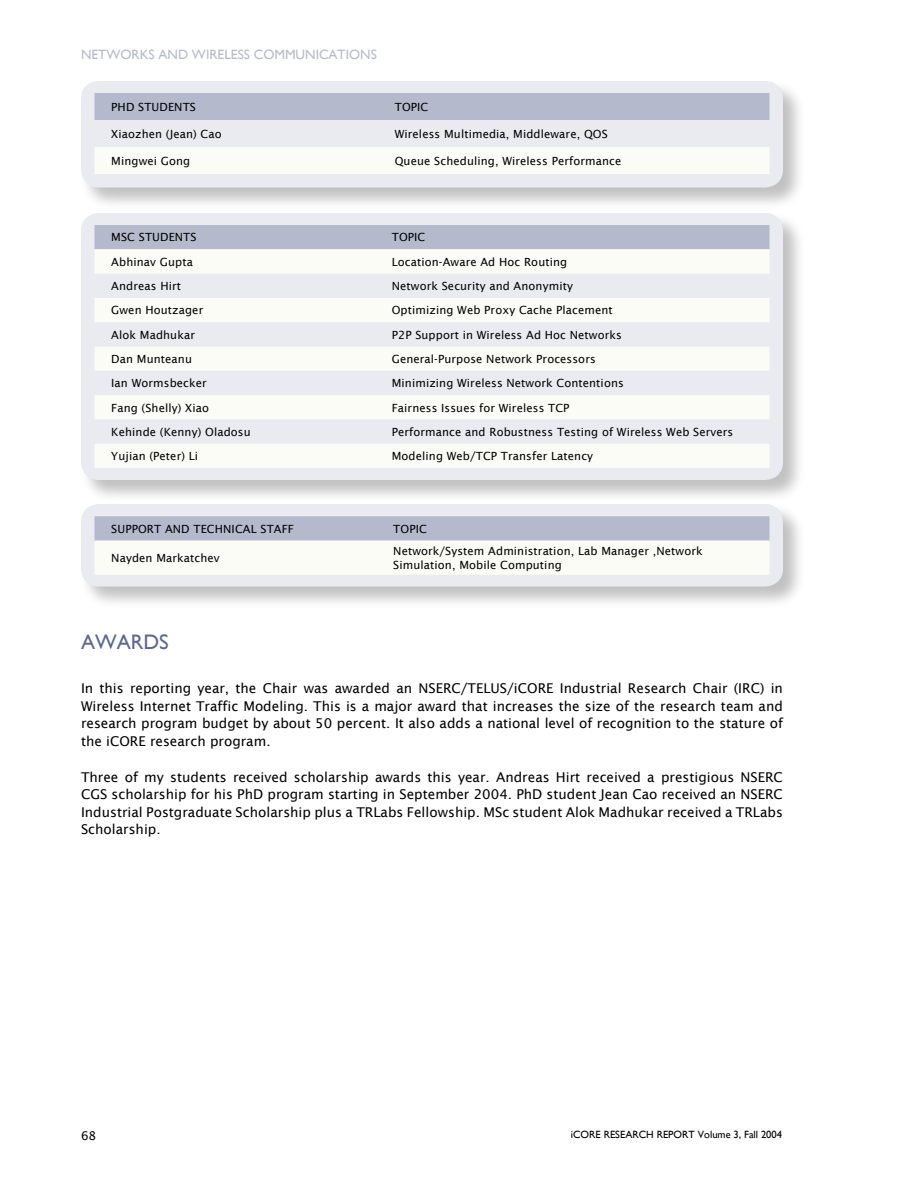
<style>
.page{position:relative;width:918px;height:1188px;background:#fff}
.page>*{position:absolute;margin:0;border:0;box-sizing:border-box;transform-origin:0 0}
.Head1{font:21px "Gill Sans";color:#5e688f}
.Body{font:13.5px/17.5px "Lucida Sans";color:#000;text-align:justify}
.t1{font:13.5px "Gill Sans";color:#b6bbcc}
.t2{font:12px "Lucida Sans";color:#000}
.publications{font:11.25px/13.5px "Lucida Sans";letter-spacing:.01em;color:#000}
.Pub_subhead{font:11.25px "Lucida Sans";letter-spacing:.01em;color:#000}
.t3{font:10.5px "Gill Sans";color:#000}
</style>
<div class="page">
<div style="left:78px;top:501px;width:728px;height:110px;background:#000;opacity:.25"></div>
<div style="left:81px;top:504px;width:702px;height:83px;background:#e9ebf0"></div>
<div style="left:78px;top:210px;width:728px;height:294px;background:#000;opacity:.25"></div>
<div style="left:81px;top:213px;width:702px;height:267px;background:#e9ebf0"></div>
<div style="left:78px;top:78px;width:728px;height:134px;background:#000;opacity:.25"></div>
<div style="left:81px;top:81px;width:702px;height:107px;background:#e9ebf0"></div>
<div style="left:94px;top:93px;width:676px;height:27px;background:#b4b9cb"></div>
<div style="left:94px;top:147px;width:676px;height:27px;background:#fafcf5"></div>
<div style="left:94px;top:225px;width:676px;height:24px;background:#b4b9cb"></div>
<svg style="left:94px;top:249px;width:676px;height:219px;fill:#fafcf5"></svg>
<svg style="left:94px;top:516px;width:676px;height:59px"></svg>
<p class="t1" style="left:81px;top:46px;width:297px">NETWORKS AND WIRELESS COMMUNICATIONS</p>
<p class="Pub_subhead" style="left:111px;top:100px;width:86px">PHD STUDENTS</p>
<p class="Pub_subhead" style="left:395px;top:100px;width:35px">TOPIC</p>
<p class="publications" style="left:111px;top:127px;width:112px">Xiaozhen (Jean) Cao</p>
<p class="publications" style="left:395px;top:127px;width:215px">Wireless Multimedia, Middleware, QOS</p>
<p class="publications" style="left:111px;top:154px;width:80px">Mingwei Gong</p>
<p class="publications" style="left:395px;top:154px;width:228px">Queue Scheduling, Wireless Performance</p>
<p class="Pub_subhead" style="left:111px;top:231px;width:87px">MSC STUDENTS</p>
<p class="Pub_subhead" style="left:392px;top:231px;width:35px">TOPIC</p>
<p class="publications" style="left:111px;top:255px;width:83px">Abhinav Gupta</p>
<p class="publications" style="left:392px;top:255px;width:177px">Location-Aware Ad Hoc Routing</p>
<p class="publications" style="left:111px;top:279px;width:71px">Andreas Hirt</p>
<p class="publications" style="left:392px;top:279px;width:183px">Network Security and Anonymity</p>
<p class="publications" style="left:111px;top:304px;width:93px">Gwen Houtzager</p>
<p class="publications" style="left:392px;top:304px;width:223px">Optimizing Web Proxy Cache Placement</p>
<p class="publications" style="left:111px;top:328px;width:85px">Alok Madhukar</p>
<p class="publications" style="left:392px;top:328px;width:232px">P2P Support in Wireless Ad Hoc Networks</p>
<p class="publications" style="left:111px;top:352px;width:82px">Dan Munteanu</p>
<p class="publications" style="left:392px;top:352px;width:205px">General-Purpose Network Processors</p>
<p class="publications" style="left:111px;top:377px;width:97px">Ian Wormsbecker</p>
<p class="publications" style="left:392px;top:377px;width:234px">Minimizing Wireless Network Contentions</p>
<p class="publications" style="left:111px;top:401px;width:99px">Fang (Shelly) Xiao</p>
<p class="publications" style="left:392px;top:401px;width:179px">Fairness Issues for Wireless TCP</p>
<p class="publications" style="left:111px;top:425px;width:141px">Kehinde (Kenny) Oladosu</p>
<p class="publications" style="left:392px;top:425px;width:343px">Performance and Robustness Testing of Wireless Web Servers</p>
<p class="publications" style="left:111px;top:449px;width:88px">Yujian (Peter) Li</p>
<p class="publications" style="left:392px;top:449px;width:203px">Modeling Web/TCP Transfer Latency</p>
<p class="Pub_subhead" style="left:111px;top:522px;width:184px">SUPPORT AND TECHNICAL STAFF</p>
<p class="Pub_subhead" style="left:393px;top:522px;width:35px">TOPIC</p>
<p class="publications" style="left:111px;top:551px;width:110px">Nayden Markatchev</p>
<p class="publications" style="left:393px;top:544px;width:311px">Network/System Administration, Lab Manager ,Network<br>Simulation, Mobile Computing</p>
<p class="Head1" style="left:81px;top:629px;width:89px">AWARDS</p>
<p class="Body" style="left:81px;top:680px;width:704px">In this reporting year, the Chair was awarded an NSERC/TELUS/iCORE Industrial Research Chair (IRC) in Wireless Internet Traffic Modeling. This is a major award that increases the size of the research team and research program budget by about 50 percent. It also adds a national level of recognition to the stature of the iCORE research program.</p>
<p class="Body" style="left:81px;top:768px;width:703px">Three of my students received scholarship awards this year. Andreas Hirt received a prestigious NSERC CGS scholarship for his PhD program starting in September 2004. PhD student Jean Cao received an NSERC Industrial Postgraduate Scholarship plus a TRLabs Fellowship. MSc student Alok Madhukar received a TRLabs Scholarship.</p>
<p class="t2" style="left:81px;top:1128px;width:17px">68</p>
<p class="t3" style="left:571px;top:1128px;width:213px">iCORE RESEARCH REPORT Volume 3, Fall 2004</p>
</div>
